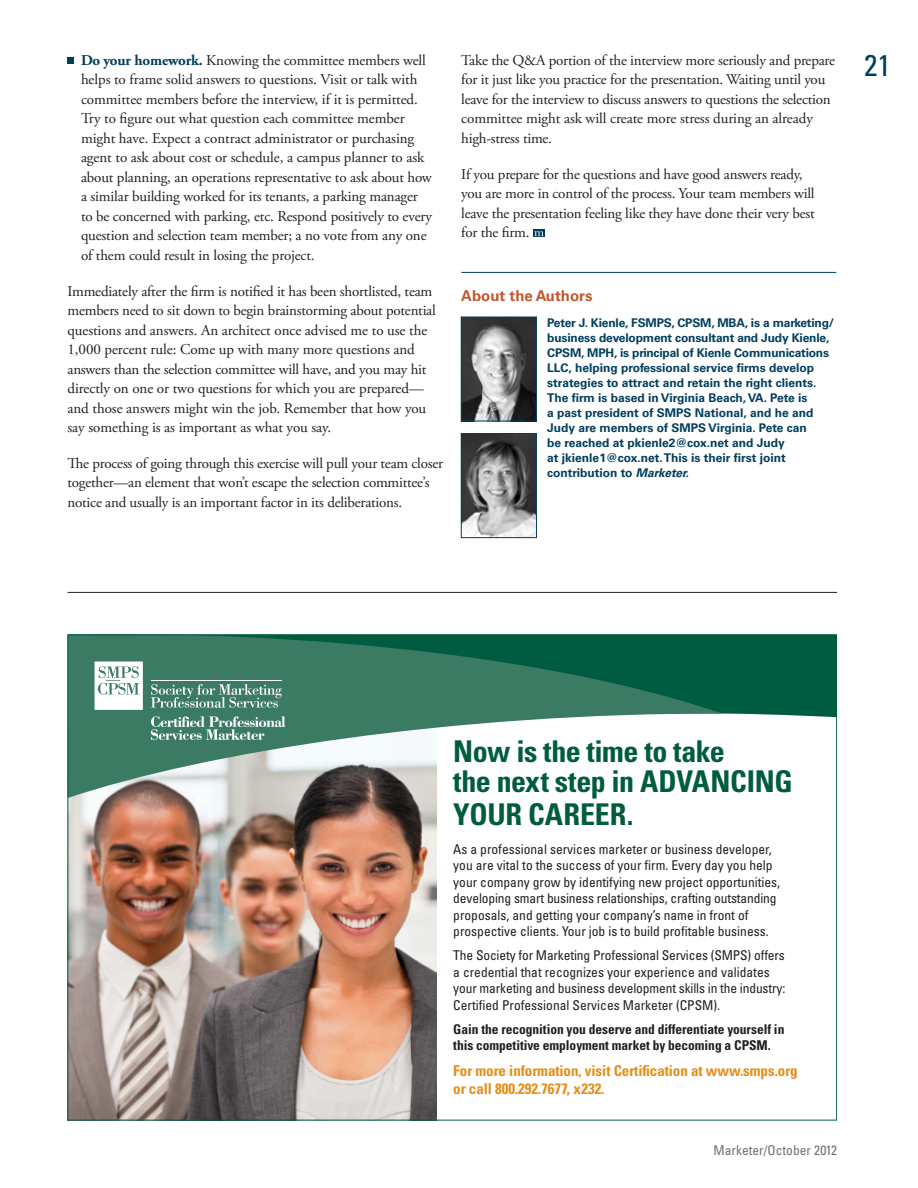
<style>
.page{position:relative;width:918px;height:1188px;background:#fff}
.page>*{position:absolute;margin:0;border:0;box-sizing:border-box;transform-origin:0 0}
.t1{font:700 condensed 30px/30px "Univers LT Std";letter-spacing:-.01em;color:#005c41}
.t2{font:condensed 30px "Univers LT Std";color:#003e5e}
.t3{font:15px/19.5px "Adobe Garamond Pro";letter-spacing:-.01em;color:#231f20}
.t4{font:700 condensed 15px/18px "Univers LT Std";letter-spacing:-.005em;color:#e58e19}
.t5{font:700 15px "Univers LT Std";color:#c1582f}
.t6{font:condensed 13.5px/16.5px "Univers LT Std";color:#231f20}
.t7{font:700 condensed 13.5px/16.5px "Univers LT Std";letter-spacing:-.005em;color:#231f20}
.t8{font:condensed 13.5px "Univers LT Std";color:#687379}
.t9{font:700 12px/15px "Univers LT Std";color:#003e5e}
.s1{font-weight:700;color:#003e5e}
.s2{font-style:italic}
</style>
<div class="page">
<svg style="left:68px;top:57px;width:6px;height:6px"></svg>
<svg style="left:533px;top:230px;width:12px;height:7px"></svg>
<svg style="left:534px;top:231px;width:10px;height:5px"></svg>
<hr style="left:461px;top:272px;width:375px;height:1px;background:#003e5e">
<img style="left:463px;top:319px;width:72px;height:100px">
<div style="left:461px;top:317px;width:76px;height:104px;border:1px solid #003e5e"></div>
<img style="left:463px;top:435px;width:72px;height:101px">
<div style="left:461px;top:433px;width:76px;height:105px;border:1px solid #003e5e"></div>
<div style="left:722px;top:636px;width:113px;height:81px;background:#005c41"></div>
<img style="left:70px;top:798px;width:366px;height:320px">
<svg style="left:70px;top:636px;width:652px;height:162px;fill:#3b7a63"></svg>
<svg style="left:151px;top:684px;width:131px;height:24px"></svg>
<svg style="left:151px;top:716px;width:134px;height:24px"></svg>
<hr style="left:151px;top:680px;width:131px;height:1px;background:#fff">
<svg style="left:95px;top:662px;width:48px;height:48px"></svg>
<hr style="left:68px;top:592px;width:769px;height:1px;background:#231f20">
<p class="t3" style="left:81px;top:51px;width:353px"><span class="s1">Do your homework.</span> Knowing the committee members well helps to frame solid answers to questions. Visit or talk with committee members before the interview, if it is permitted.<br>Try to figure out what question each committee member might have. Expect a contract administrator or purchasing agent to ask about cost or schedule, a campus planner to ask about planning, an operations representative to ask about how a similar building worked for its tenants, a parking manager to be concerned with parking, etc. Respond positively to every question and selection team member; a no vote from any one of them could result in losing the project.</p>
<p class="t3" style="left:68px;top:282px;width:370px">Immediately after the firm is notified it has been shortlisted, team members need to sit down to begin brainstorming about potential questions and answers. An architect once advised me to use the 1,000 percent rule: Come up with many more questions and answers than the selection committee will have, and you may hit directly on one or two questions for which you are prepared— and those answers might win the job. Remember that how you say something is as important as what you say.</p>
<p class="t3" style="left:68px;top:454px;width:377px">The process of going through this exercise will pull your team closer together—an element that won’t escape the selection committee’s notice and usually is an important factor in its deliberations.</p>
<p class="t3" style="left:461px;top:51px;width:375px">Take the Q&amp;A portion of the interview more seriously and prepare for it just like you practice for the presentation. Waiting until you leave for the interview to discuss answers to questions the selection committee might ask will create more stress during an already high-stress time.</p>
<p class="t3" style="left:461px;top:165px;width:355px">If you prepare for the questions and have good answers ready, you are more in control of the process. Your team members will leave the presentation feeling like they have done their very best for the firm.</p>
<p class="t5" style="left:461px;top:287px;width:133px">About the Authors</p>
<p class="t9" style="left:547px;top:315px;width:288px">Peter J. Kienle, FSMPS, CPSM, MBA, is a marketing/ business development consultant and Judy Kienle, CPSM, MPH, is principal of Kienle Communications LLC, helping professional service firms develop strategies to attract and retain the right clients.<br>The firm is based in Virginia Beach, VA. Pete is<br>a past president of SMPS National, and he and Judy are members of SMPS Virginia. Pete can<br>be reached at pkienle2@cox.net and Judy<br>at jkienle1@cox.net. This is their first joint contribution to <span class="s2">Marketer.</span></p>
<h1 class="t2" style="left:864px;top:46px;width:28px">21</h1>
<h1 class="t1" style="left:453px;top:737px;width:341px">Now is the time to take<br>the next step in advaNCiNG</h1>
<h1 class="t1" style="left:453px;top:800px;width:182px">your Career.</h1>
<p class="t6" style="left:453px;top:840px;width:328px">As a professional services marketer or business developer, you are vital to the success of your firm. Every day you help your company grow by identifying new project opportunities, developing smart business relationships, crafting outstanding proposals, and getting your company’s name in front of prospective clients. Your job is to build profitable business.</p>
<p class="t6" style="left:453px;top:947px;width:334px">The Society for Marketing Professional Services (SMPS) offers a credential that recognizes your experience and validates your marketing and business development skills in the industry:<br>Certified Professional Services Marketer (CPSM).</p>
<p class="t7" style="left:453px;top:1021px;width:333px">Gain the recognition you deserve and differentiate yourself in this competitive employment market by becoming a CPSM.</p>
<p class="t4" style="left:453px;top:1061px;width:346px">For more information, visit Certification at www.smps.org or call 800.292.7677, x232.</p>
<p class="t8" style="left:714px;top:1141px;width:125px">Marketer/October 2012</p>
</div>
